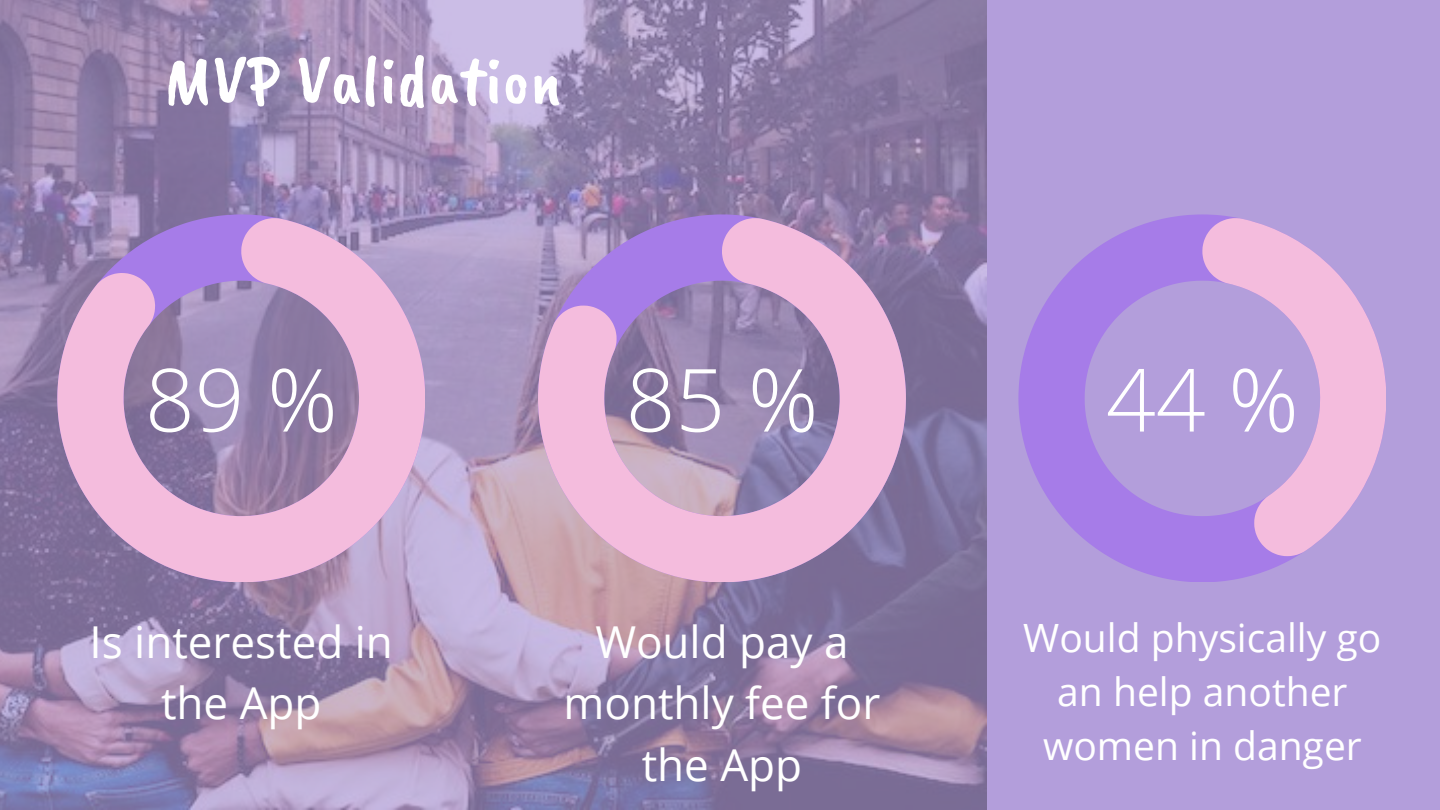
<style>
.page{position:relative;width:1440px;height:810px;background:#b39edb}
.page>*{position:absolute;margin:0;border:0;box-sizing:border-box;transform-origin:0 0}
.t1{font:300 87.2px "Open Sans";color:#fff}
.t2{font:70.2px "Caveat Brush";letter-spacing:.015em;color:#fff}
.t3{font:44px/61.5px "Open Sans";color:#fff;text-align:center}
.t4{font:39px/54px "Open Sans";color:#fff;text-align:center}
</style>
<div class="page">
<img style="left:0;top:0;width:986px;height:810px">
<svg style="left:57px;top:219px;width:368px;height:363px;background:#bd9ac3"></svg>
<svg style="left:538px;top:218px;width:368px;height:364px;background:#be9bc3"></svg>
<svg style="left:1018px;top:214px;width:279px;height:368px"></svg>
<svg style="left:1202px;top:218px;width:184px;height:338px"></svg>
<h2 class="t2" style="left:164px;top:40px;width:399px">MVP Validation</h2>
<h1 class="t1" style="left:145px;top:340px;width:194px">89 %</h1>
<h1 class="t1" style="left:626px;top:340px;width:194px">85 %</h1>
<h1 class="t1" style="left:1106px;top:340px;width:194px">44 %</h1>
<p class="t3" style="left:90px;top:610px;width:305px">Is interested in the App</p>
<p class="t4" style="left:1023px;top:610px;width:360px">Would physically go an help another women in danger</p>
<p class="t3" style="left:564px;top:610px;width:318px">Would pay a monthly fee for the App</p>
</div>
